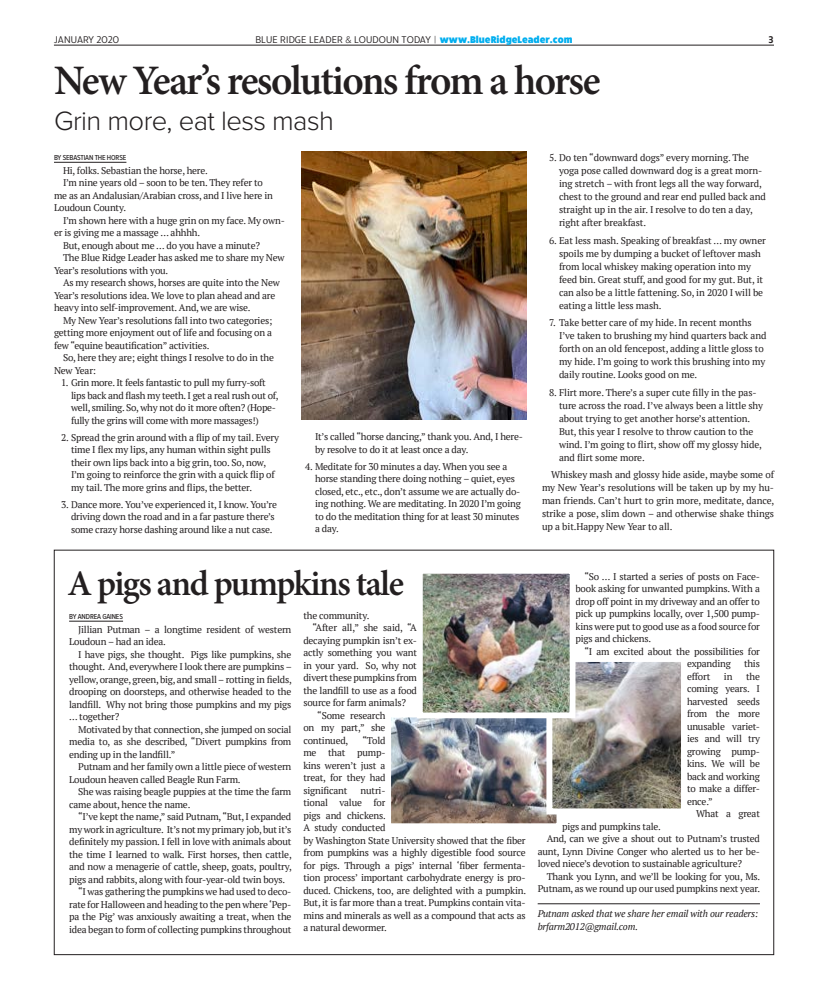
<style>
.page{position:relative;width:828px;height:990px;background:#fff}
.page>*{position:absolute;margin:0;border:0;box-sizing:border-box;transform-origin:0 0}
._1-Headline{font:600 42px "Minion Pro";letter-spacing:-.045em;color:#231f20}
.t1{font:600 36px "Minion Pro";letter-spacing:-.04em;color:#231f20}
.Subhead{font:300 27.5px "Proxima Nova";letter-spacing:-.02em;color:#231f20}
.t2{font:10px "Ruck Sack";letter-spacing:.01em;color:#231f20}
.t3{font:600 10px "Ruck Sack";color:#231f20}
._3-Body{font:9.8px/12.5px "PT Serif";letter-spacing:-.02em;color:#231f20}
._5-Author_Info_with{font:italic 9.8px/12.5px "PT Serif";letter-spacing:-.02em;color:#231f20}
._2-Byline-new{font:500 7.5px "Proxima Nova Cond";letter-spacing:-.02em;color:#231f20}
.s1{font-family:"Proxima Nova";font-weight:300}
.s2{font-weight:900}
.s3{font-weight:900;color:#00aeef}
</style>
<div class="page">
<hr style="left:69px;top:621px;width:54px;height:1px;background:#231f20">
<hr style="left:538px;top:904px;width:222px;height:1px;background:#231f20">
<hr style="left:54px;top:162px;width:72px;height:1px;background:#231f20">
<img style="left:302px;top:152px;width:224px;height:267px">
<img style="left:393px;top:719px;width:162px;height:103px">
<div style="left:386px;top:712px;width:176px;height:117px;border:6px solid #fff"></div>
<img style="left:553px;top:663px;width:127px;height:144px">
<div style="left:546px;top:656px;width:141px;height:158px;border:6px solid #fff"></div>
<img style="left:424px;top:575px;width:145px;height:136px">
<div style="left:417px;top:568px;width:159px;height:150px;border:6px solid #fff"></div>
<hr style="left:54px;top:45px;width:720px;height:1px;background:#231f20">
<p class="t2" style="left:54px;top:32px;width:66px">JANUARY 2020</p>
<p class="t2" style="left:255px;top:32px;width:318px">BLUE RIDGE LEADER <span class="s1">&amp;</span> LOUDOUN TODAY <span class="s2">|</span> <span class="s3">www.BlueRidgeLeader.com</span></p>
<p class="t3" style="left:769px;top:32px;width:6px">3</p>
<p class="_1-Headline" style="left:54px;top:52px;width:548px">New Year’s resolutions from a horse</p>
<p class="Subhead" style="left:54px;top:101px;width:282px">Grin more, eat less mash</p>
<p class="_2-Byline-new" style="left:54px;top:152px;width:74px">BY SEBASTIAN THE HORSE</p>
<p class="_3-Body" style="left:63px;top:164px;width:146px">Hi, folks. Sebastian the horse, here.</p>
<p class="_3-Body" style="left:54px;top:177px;width:220px;text-indent:9px">I’m nine years old – soon to be ten. They refer to me as an Andalusian/Arabian cross, and I live here in<br>Loudoun County.</p>
<p class="_3-Body" style="left:54px;top:214px;width:232px;text-indent:9px">I’m shown here with a huge grin on my face. My own&shy;er is giving me a massage … ahhhh.</p>
<p class="_3-Body" style="left:63px;top:239px;width:199px">But, enough about me … do you have a minute?</p>
<p class="_3-Body" style="left:54px;top:252px;width:232px;text-indent:9px">The Blue Ridge Leader has asked me to share my New<br>Year’s resolutions with you.</p>
<p class="_3-Body" style="left:54px;top:277px;width:227px;text-indent:9px">As my research shows, horses are quite into the New<br>Year’s resolutions idea. We love to plan ahead and are heavy into self-improvement. And, we are wise.</p>
<p class="_3-Body" style="left:54px;top:314px;width:220px;text-align:justify;text-indent:9px">My New Year’s resolutions fall into two categories; getting more enjoyment out of life and focusing on a few “equine beautification” activities.</p>
<p class="_3-Body" style="left:54px;top:352px;width:221px;text-indent:9px">So, here they are; eight things I resolve to do in the<br>New Year:</p>
<p class="_3-Body" style="left:71px;top:377px;width:209px;text-indent:-10px">1. Grin more. It feels fantastic to pull my furry-soft lips back and flash my teeth. I get a real rush out of, well, smiling. So, why not do it more often? (Hope&shy;fully the grins will come with more massages!)</p>
<p class="_3-Body" style="left:71px;top:431px;width:210px;text-indent:-10px">2. Spread the grin around with a flip of my tail. Every time I flex my lips, any human within sight pulls their own lips back into a big grin, too. So, now, I’m going to reinforce the grin with a quick flip of my tail. The more grins and flips, the better.</p>
<p class="_3-Body" style="left:71px;top:498px;width:207px;text-indent:-10px">3. Dance more. You’ve experienced it, I know. You’re driving down the road and in a far pasture there’s some crazy horse dashing around like a nut case.</p>
<p class="_3-Body" style="left:315px;top:431px;width:210px">It’s called “horse dancing,” thank you. And, I here&shy;by resolve to do it at least once a day.</p>
<p class="_3-Body" style="left:315px;top:460px;width:207px;text-indent:-10px">4. Meditate for 30 minutes a day. When you see a horse standing there doing nothing – quiet, eyes closed, etc., etc., don’t assume we are actually do&shy;ing nothing. We are meditating. In 2020 I’m going to do the meditation thing for at least 30 minutes a day.</p>
<p class="_3-Body" style="left:559px;top:151px;width:208px;line-height:13px;text-indent:-10px">5. Do ten “downward dogs” every morning. The yoga pose called downward dog is a great morn&shy;ing stretch – with front legs all the way forward, chest to the ground and rear end pulled back and straight up in the air. I resolve to do ten a day, right after breakfast.</p>
<p class="_3-Body" style="left:559px;top:234px;width:208px;line-height:13px;text-indent:-10px">6. Eat less mash. Speaking of breakfast … my owner spoils me by dumping a bucket of leftover mash from local whiskey making operation into my feed bin. Great stuff, and good for my gut. But, it can also be a little fattening. So, in 2020 I will be eating a little less mash.</p>
<p class="_3-Body" style="left:559px;top:316px;width:209px;line-height:13px;text-indent:-10px">7. Take better care of my hide. In recent months I’ve taken to brushing my hind quarters back and forth on an old fencepost, adding a little gloss to my hide. I’m going to work this brushing into my daily routine. Looks good on me.</p>
<p class="_3-Body" style="left:559px;top:386px;width:206px;line-height:13px;text-indent:-10px">8. Flirt more. There’s a super cute filly in the pas&shy;ture across the road. I’ve always been a little shy about trying to get another horse’s attention.<br>But, this year I resolve to throw caution to the wind. I’m going to flirt, show off my glossy hide, and flirt some more.</p>
<p class="_3-Body" style="left:542px;top:468px;width:234px;line-height:13px;text-align:justify;text-indent:9px">Whiskey mash and glossy hide aside, maybe some of my New Year’s resolutions will be taken up by my hu&shy;man friends. Can’t hurt to grin more, meditate, dance, strike a pose, slim down – and otherwise shake things up a bit.Happy New Year to all.</p>
<h2 class="t1" style="left:68px;top:558px;width:338px">A pigs and pumpkins tale</h2>
<p class="_2-Byline-new" style="left:69px;top:611px;width:55px">BY ANDREA GAINES</p>
<p class="_3-Body" style="left:69px;top:623px;width:224px;text-indent:9px">Jillian Putman – a longtime resident of western<br>Loudoun – had an idea.</p>
<p class="_3-Body" style="left:69px;top:648px;width:224px;text-align:justify;text-indent:9px">I have pigs, she thought. Pigs like pumpkins, she thought. And, everywhere I look there are pumpkins – yellow, orange, green, big, and small – rotting in fields, drooping on doorsteps, and otherwise headed to the landfill. Why not bring those pumpkins and my pigs … together?</p>
<p class="_3-Body" style="left:69px;top:723px;width:224px;text-align:justify;text-indent:9px">Motivated by that connection, she jumped on social media to, as she described, “Divert pumpkins from ending up in the landfill.”</p>
<p class="_3-Body" style="left:69px;top:761px;width:224px;text-indent:9px">Putnam and her family own a little piece of western<br>Loudoun heaven called Beagle Run Farm.</p>
<p class="_3-Body" style="left:69px;top:786px;width:224px;text-indent:9px">She was raising beagle puppies at the time the farm came about, hence the name.</p>
<p class="_3-Body" style="left:69px;top:811px;width:224px;text-align:justify;text-indent:9px">“I’ve kept the name,” said Putnam, “But, I expanded my work in agriculture. It’s not my primary job, but it’s definitely my passion. I fell in love with animals about the time I learned to walk. First horses, then cattle, and now a menagerie of cattle, sheep, goats, poultry, pigs and rabbits, along with four-year-old twin boys.</p>
<p class="_3-Body" style="left:69px;top:886px;width:224px;text-align:justify;text-indent:9px">“I was gathering the pumpkins we had used to deco&shy;rate for Halloween and heading to the pen where ‘Pep&shy;pa the Pig’ was anxiously awaiting a treat, when the idea began to form of collecting pumpkins throughout</p>
<p class="_3-Body" style="left:303px;top:609px;width:68px">the community.</p>
<p class="_3-Body" style="left:303px;top:621px;width:115px;text-align:justify;text-indent:9px">“After all,” she said, “A decaying pumpkin isn’t ex&shy;actly something you want in your yard. So, why not divert these pumpkins from the landfill to use as a food source for farm animals?</p>
<p class="_3-Body" style="left:303px;top:709px;width:84px;text-align:justify;text-indent:14px">“Some research on my part,” she continued,</p>
<p class="_3-Body" style="left:303px;top:734px;width:84px;text-align:justify;text-indent:59px">“Told me that pump&shy;kins weren’t just a treat, for they had significant</p>
<p class="_3-Body" style="left:303px;top:784px;width:224px;text-indent:57px">nutri-<br>tional value for<br>pigs and chickens.<br>A study conducted<br>by Washington State University showed that the fiber from pumpkins was a highly digestible food source for pigs. Through a pigs’ internal ‘fiber fermenta&shy;tion process’ important carbohydrate energy is pro&shy;duced. Chickens, too, are delighted with a pumpkin.<br>But, it is far more than a treat. Pumpkins contain vita&shy;mins and minerals as well as a compound that acts as a natural dewormer.</p>
<p class="_3-Body" style="left:576px;top:570px;width:186px;text-align:justify;text-indent:9px">“So … I started a series of posts on Face&shy;book asking for unwanted pumpkins. With a drop off point in my driveway and an offer to pick up pumpkins locally, over 1,500 pump&shy;kins were put to good use as a food source for pigs and chickens.</p>
<p class="_3-Body" style="left:687px;top:645px;width:74px;text-indent:-102px">“I am excited about the possibilities for expanding</p>
<p class="_3-Body" style="left:744px;top:658px;width:17px">this</p>
<p class="_3-Body" style="left:687px;top:670px;width:74px;text-align:justify;text-indent:59px">the coming years. I harvested seeds from the more unusable variet&shy;ies and will try growing pump&shy;kins. We will be back and working to make a differ&shy;ence.”</p>
<p class="_3-Body" style="left:696px;top:808px;width:65px">What a great</p>
<p class="_3-Body" style="left:687px;top:670px;width:25px">effort</p>
<p class="_3-Body" style="left:724px;top:670px;width:10px">in</p>
<p class="_3-Body" style="left:562px;top:820px;width:100px">pigs and pumpkins tale.</p>
<p class="_3-Body" style="left:538px;top:833px;width:224px;text-align:justify;text-indent:9px">And, can we give a shout out to Putnam’s trusted aunt, Lynn Divine Conger who alerted us to her be&shy;loved niece’s devotion to sustainable agriculture?</p>
<p class="_3-Body" style="left:538px;top:870px;width:224px;text-align:right">Thank you Lynn, and we’ll be looking for you, Ms.<br>Putnam, as we round up our used pumpkins next year.</p>
<p class="_5-Author_Info_with" style="left:538px;top:908px;width:222px">Putnam asked that we share her email with our readers: brfarm2012@gmail.com.</p>
</div>
